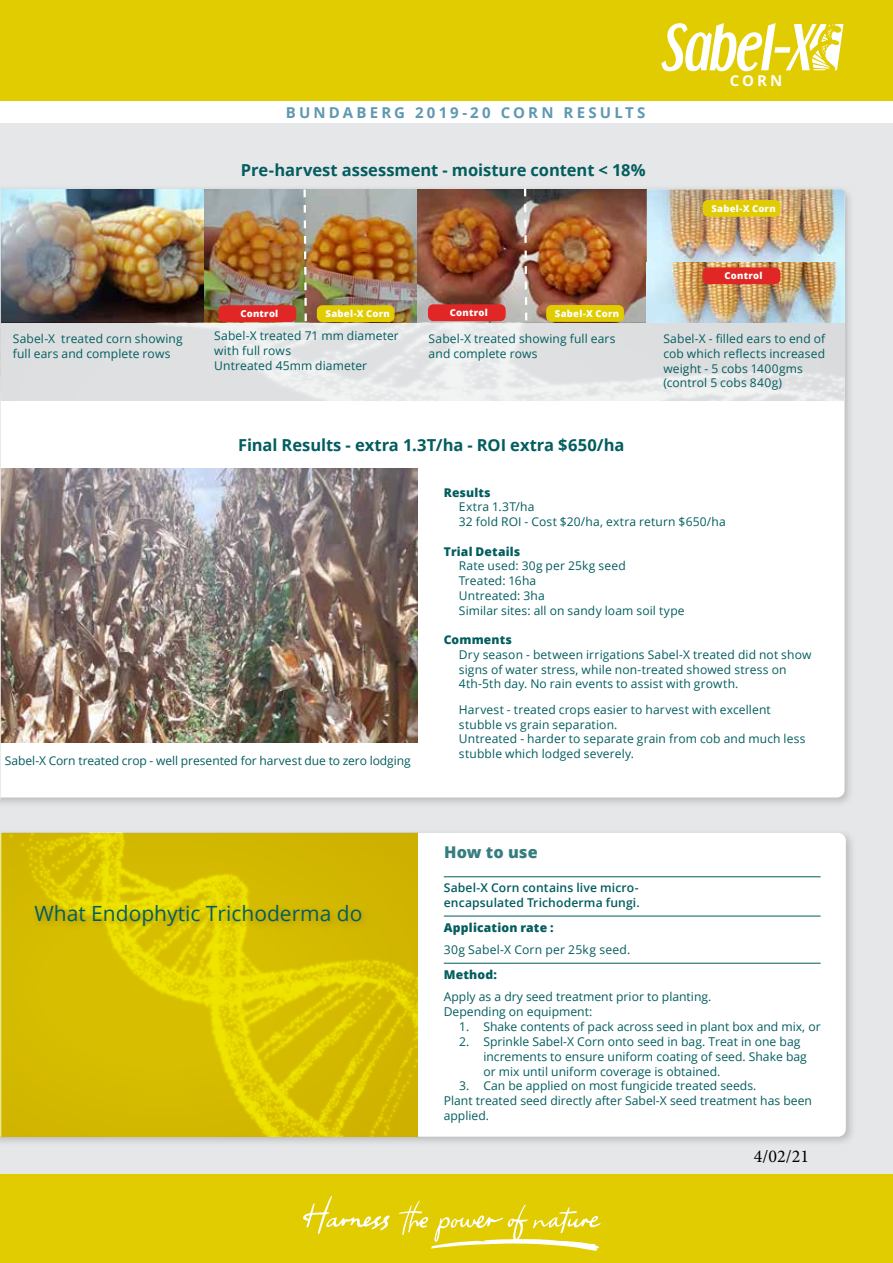
<style>
.page{position:relative;width:893px;height:1263px;background:#fff}
.page>*{position:absolute;margin:0;border:0;box-sizing:border-box;transform-origin:0 0}
.t1{font:21px "Open Sans";color:#035d5f}
.t2{font:18px "Minion Pro";color:#000}
.t3{font:700 16.5px "Open Sans";letter-spacing:-.005em;color:#035d5f}
.t4{font:800 16.2px "Open Sans";letter-spacing:.005em;color:#367d7f}
.t5{font:700 15px "Open Sans";letter-spacing:.21em;color:#5f99af}
.t6{font:700 15px "Open Sans";color:#fff}
.t7{font:12.15px/14.9px "Open Sans";color:#035d5f}
.t8{font:600 12.15px/14.9px "Open Sans";letter-spacing:.01em;color:#035d5f}
.t9{font:12.15px "Open Sans";letter-spacing:.02em;color:#035d5f}
.t10{font:800 12.15px "Open Sans";letter-spacing:.015em;color:#035d5f}
.t11{font:12px/14.7px "Open Sans";letter-spacing:.01em;color:#035d5f}
.t12{font:800 12px "Open Sans";letter-spacing:.015em;color:#035d5f}
.t13{font:800 9.45px "Open Sans";letter-spacing:.025em;color:#fff}
</style>
<div class="page">
<div style="left:0;top:0;width:893px;height:1204px;background:#e6e7e8"></div>
<div style="left:0;top:828px;width:856px;height:319px;background:#000;opacity:.2"></div>
<div style="left:0;top:833px;width:846px;height:304px;background:#fff"></div>
<div style="left:0;top:184px;width:855px;height:624px;background:#000;opacity:.2"></div>
<div style="left:1px;top:189px;width:843px;height:608px;background:#fff"></div>
<div style="left:0;top:0;width:893px;height:102px;background:#e0cc00"></div>
<div style="left:0;top:102px;width:13px;height:21px;background:#fff"></div>
<div style="left:13px;top:102px;width:880px;height:21px;background:#fff"></div>
<img style="left:416px;top:189px;width:230px;height:134px">
<img style="left:2px;top:833px;width:416px;height:303px">
<div style="left:31px;top:901px;width:340px;height:35px;background:#000;opacity:.2"></div>
<div style="left:428px;top:304px;width:78px;height:17px;background:#e12726;border-radius:5px"></div>
<div style="left:546px;top:305px;width:78px;height:17px;background:#e0cc00;border-radius:5px"></div>
<img style="left:1px;top:189px;width:415px;height:134px">
<div style="left:218px;top:305px;width:78px;height:17px;background:#e12726;border-radius:5px"></div>
<div style="left:317px;top:305px;width:78px;height:17px;background:#e0cc00;border-radius:5px"></div>
<svg style="left:302px;top:187px;width:6px;height:136px"></svg>
<div style="left:0;top:1175px;width:893px;height:88px;background:#e0cc00"></div>
<svg style="left:303px;top:1196px;width:87px;height:38px"></svg>
<svg style="left:399px;top:1201px;width:202px;height:50px"></svg>
<svg style="left:523px;top:186px;width:5px;height:137px"></svg>
<img style="left:1px;top:468px;width:416px;height:274px">
<hr style="left:0;top:833px;width:1px;height:303px;background:#e6e7e8">
<hr style="left:0;top:189px;width:1px;height:610px;background:#e6e7e8">
<img style="left:1px;top:323px;width:843px;height:78px">
<img style="left:647px;top:189px;width:197px;height:74px">
<img style="left:646px;top:263px;width:198px;height:60px">
<hr style="left:444px;top:876px;width:377px;height:1px;background:#035d5f">
<hr style="left:444px;top:916px;width:377px;height:1px;background:#035d5f">
<hr style="left:444px;top:963px;width:377px;height:1px;background:#035d5f">
<svg style="left:661px;top:23px;width:182px;height:48px"></svg>
<div style="left:703px;top:200px;width:77px;height:17px;background:#e0cc00;border-radius:5px"></div>
<div style="left:703px;top:267px;width:77px;height:17px;background:#e12726;border-radius:5px"></div>
<p class="t5" style="left:286px;top:102px;width:361px">BUNDABERG 2019-20 CORN RESULTS</p>
<h3 class="t3" style="left:241px;top:158px;width:406px">Pre-harvest assessment - moisture content &lt; 18%</h3>
<p class="t6" style="left:730px;top:70px;width:54px">CORN</p>
<p class="t13" style="left:726px;top:195px;width:66px">Sabel-X Corn</p>
<p class="t13" style="left:711px;top:201px;width:66px">Sabel-X Corn</p>
<p class="t13" style="left:450px;top:306px;width:39px">Control</p>
<p class="t13" style="left:240px;top:306px;width:39px">Control</p>
<p class="t13" style="left:326px;top:306px;width:66px">Sabel-X Corn</p>
<p class="t13" style="left:555px;top:306px;width:66px">Sabel-X Corn</p>
<p class="t11" style="left:13px;top:331px;width:171px">Sabel-X treated corn showing full ears and complete rows</p>
<p class="t11" style="left:214px;top:328px;width:186px">Sabel-X treated 71 mm diameter with full rows<br>Untreated 45mm diameter</p>
<p class="t11" style="left:429px;top:331px;width:188px">Sabel-X treated showing full ears and complete rows</p>
<h3 class="t3" style="left:238px;top:433px;width:388px">Final Results - extra 1.3T/ha - ROI extra $650/ha</h3>
<p class="t13" style="left:725px;top:269px;width:39px">Control</p>
<p class="t13" style="left:741px;top:269px;width:39px">Control</p>
<p class="t13" style="left:734px;top:270px;width:39px">Control</p>
<p class="t11" style="left:663px;top:331px;width:163px">Sabel-X - filled ears to end of cob which reflects increased weight - 5 cobs 1400gms (control 5 cobs 840g)</p>
<p class="t11" style="left:5px;top:753px;width:408px">Sabel-X Corn treated crop - well presented for harvest due to zero lodging</p>
<h1 class="t1" style="left:34px;top:899px;width:330px">What Endophytic Trichoderma do</h1>
<p class="t12" style="left:444px;top:483px;width:48px">Results</p>
<p class="t11" style="left:459px;top:499px;width:268px">Extra 1.3T/ha<br>32 fold ROI - Cost $20/ha, extra return $650/ha</p>
<p class="t12" style="left:444px;top:542px;width:78px">Trial Details</p>
<p class="t11" style="left:459px;top:558px;width:227px">Rate used: 30g per 25kg seed<br>Treated: 16ha<br>Untreated: 3ha<br>Similar sites: all on sandy loam soil type</p>
<p class="t12" style="left:444px;top:630px;width:70px">Comments</p>
<p class="t11" style="left:459px;top:647px;width:354px">Dry season - between irrigations Sabel-X treated did not show signs of water stress, while non-treated showed stress on<br>4th-5th day. No rain events to assist with growth.</p>
<p class="t11" style="left:459px;top:702px;width:348px">Harvest - treated crops easier to harvest with excellent stubble vs grain separation.<br>Untreated - harder to separate grain from cob and much less stubble which lodged severely.</p>
<h3 class="t4" style="left:444px;top:840px;width:95px">How to use</h3>
<p class="t8" style="left:444px;top:880px;width:198px">Sabel-X Corn contains live micro&shy;encapsulated Trichoderma fungi.</p>
<p class="t10" style="left:444px;top:918px;width:111px">Application rate :</p>
<p class="t9" style="left:444px;top:941px;width:188px">30g Sabel-X Corn per 25kg seed.</p>
<p class="t10" style="left:444px;top:965px;width:55px">Method:</p>
<p class="t7" style="left:444px;top:989px;width:269px">Apply as a dry seed treatment prior to planting.<br>Depending on equipment:</p>
<p class="t7" style="left:459px;top:1019px;width:363px">1. Shake contents of pack across seed in plant box and mix, or</p>
<p class="t7" style="left:483px;top:1034px;width:325px;text-indent:-24px">2. Sprinkle Sabel-X Corn onto seed in bag. Treat in one bag increments to ensure uniform coating of seed. Shake bag or mix until uniform coverage is obtained.</p>
<p class="t7" style="left:444px;top:1078px;width:370px;text-indent:15px">3. Can be applied on most fungicide treated seeds.<br>Plant treated seed directly after Sabel-X seed treatment has been applied.</p>
<h2 class="t2" style="left:754px;top:1144px;width:57px">4/02/21</h2>
</div>
